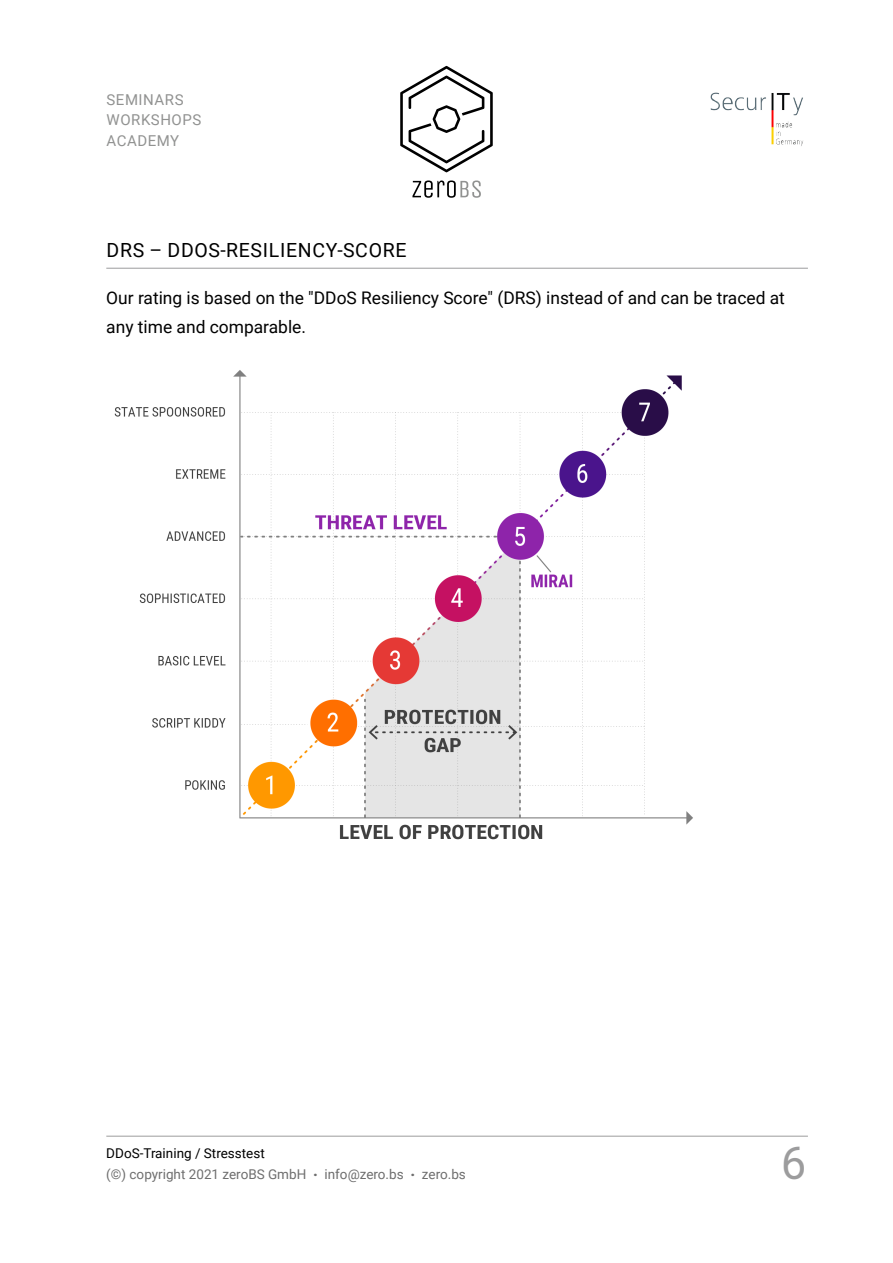
<style>
.page{position:relative;width:893px;height:1263px;background:#fff}
.page>*{position:absolute;margin:0;border:0;box-sizing:border-box;transform-origin:0 0}
.t1{font:45px "Roboto Mono";color:#9c9c9d}
.t2{font:19.5px "Roboto";letter-spacing:.035em;color:#000}
.t3{font:17.4px/28.5px "Roboto";color:#000}
.t4{font:15px/20.4px "Roboto";letter-spacing:.035em;color:#919291}
.t5{font:13.5px/21px "Roboto";color:#6e6e6e}
.s1{color:#000}
.s2{font-weight:900;font-size:15px}
</style>
<div class="page">
<hr style="left:106px;top:1136px;width:702px;height:1px;background:#9c9c9d">
<svg style="left:412px;top:180px;width:69px;height:18px"></svg>
<svg style="left:400px;top:66px;width:93px;height:106px"></svg>
<img style="left:710px;top:92px;width:93px;height:54px">
<img style="left:114px;top:370px;width:579px;height:470px">
<hr style="left:106px;top:268px;width:702px;height:1px;background:#9c9c9d">
<p class="t4" style="left:107px;top:89px;width:95px">Seminars<br>Workshops<br>Academy</p>
<p class="t2" style="left:107px;top:236px;width:301px">DRS – DDoS-Resi li en cy-Score</p>
<p class="t3" style="left:106px;top:283px;width:680px">Our rating is based on the "DDoS Resiliency Score" (DRS) instead of and can be traced at any time and comparable.</p>
<p class="t5" style="left:106px;top:1142px;width:361px"><span class="s1">DDoS-Training / Stresstest<br></span>(©) copyright 2021 zeroBS GmbH <span class="s2">·</span> info@zero.bs <span class="s2">·</span> zero.bs</p>
<h1 class="t1" style="left:781px;top:1132px;width:28px">6</h1>
</div>
